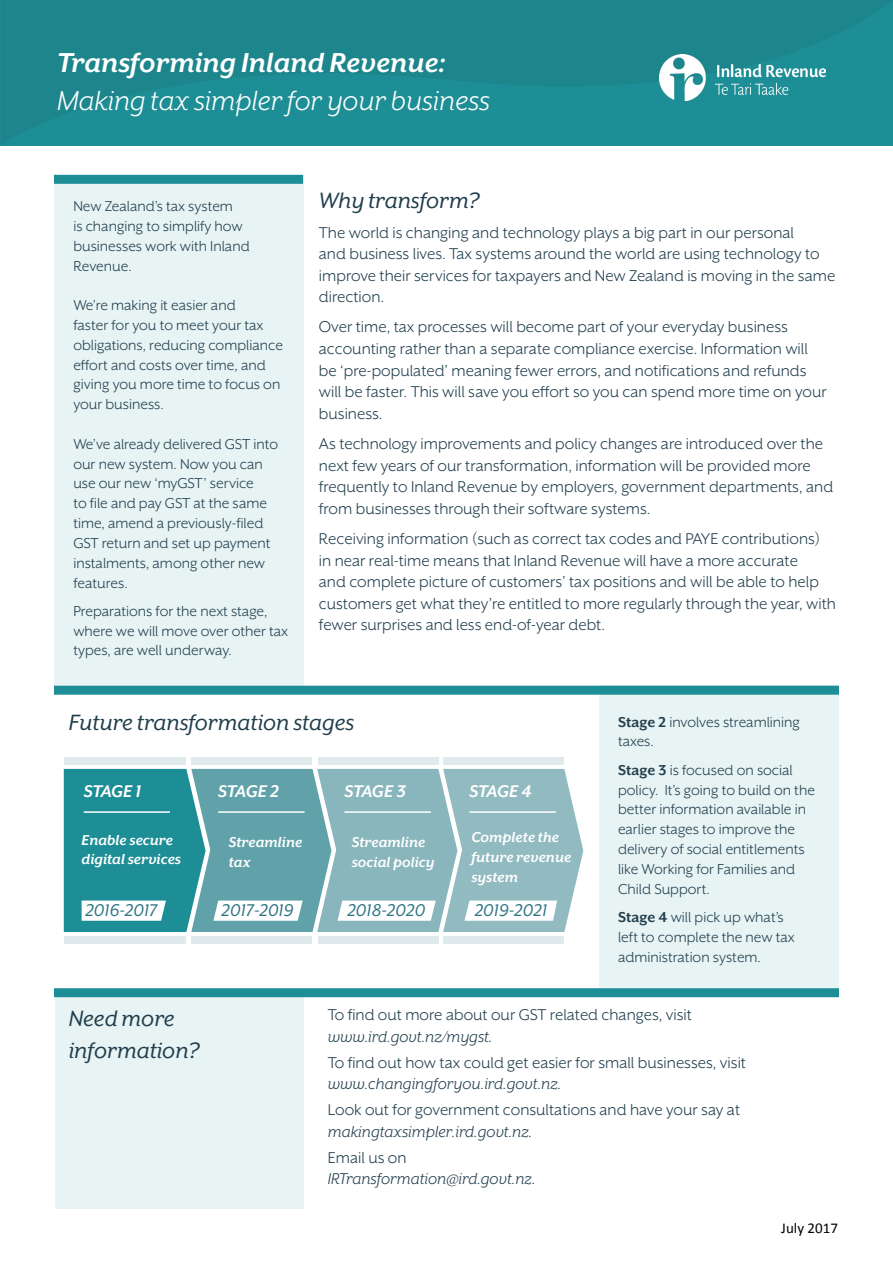
<style>
.page{position:relative;width:893px;height:1263px;background:#fff}
.page>*{position:absolute;margin:0;border:0;box-sizing:border-box;transform-origin:0 0}
.t1{font:italic 31.5px "Mr Eaves XL San OT";color:#fff}
.t2{font:italic 700 31.5px "Mr Eaves XL San OT";color:#fff}
.t3{font:italic 25.5px/31.5px "Mr Eaves XL San OT";color:#203e4c}
.t4{font:italic 19.5px "Mr Eaves XL San OT";color:#2c7382}
.t5{font:italic 700 19.5px "Mr Eaves XL San OT";letter-spacing:-.03em;color:#fff}
.t6{font:18px/21.6px "Mr Eaves XL San OT";color:#203e4c}
.t7{font:italic 18px/21.6px "Mr Eaves XL San OT";color:#203e4c}
.t8{font:16.5px/19.8px "Mr Eaves XL San OT";color:#203e4c}
.t9{font:italic 700 16.5px/19.8px "Mr Eaves XL San OT";color:#fff}
.t10{font:15px "Calibri";color:#000}
.s1{font-weight:700}
.s2{font-style:italic}
.s3{font-style:normal}
</style>
<div class="page">
<div style="left:55px;top:997px;width:248px;height:212px;background:#e8f3f4"></div>
<div style="left:54px;top:175px;width:249px;height:511px;background:#e8f3f4"></div>
<div style="left:600px;top:686px;width:239px;height:302px;background:#e8f3f4"></div>
<div style="left:54px;top:175px;width:249px;height:9px;background:#1d8e95"></div>
<div style="left:54px;top:686px;width:785px;height:9px;background:#1d8e95"></div>
<div style="left:54px;top:988px;width:785px;height:9px;background:#1d8e95"></div>
<svg style="left:64px;top:769px;width:519px;height:163px;background:#78b2b8"></svg>
<hr style="left:84px;top:811px;width:86px;height:2px;background:#fff">
<hr style="left:218px;top:811px;width:87px;height:2px;background:#fff">
<hr style="left:344px;top:811px;width:87px;height:2px;background:#fff">
<hr style="left:469px;top:811px;width:87px;height:2px;background:#fff">
<div style="left:64px;top:936px;width:122px;height:7px;background:#deeaec"></div>
<div style="left:64px;top:757px;width:122px;height:8px;background:#deeaec"></div>
<div style="left:191px;top:936px;width:121px;height:7px;background:#deeaec"></div>
<div style="left:191px;top:757px;width:121px;height:8px;background:#deeaec"></div>
<div style="left:318px;top:936px;width:121px;height:7px;background:#deeaec"></div>
<div style="left:318px;top:757px;width:121px;height:8px;background:#deeaec"></div>
<div style="left:443px;top:936px;width:121px;height:7px;background:#deeaec"></div>
<div style="left:443px;top:757px;width:121px;height:8px;background:#deeaec"></div>
<div style="left:0;top:0;width:893px;height:145px;background:#1d868d"></div>
<img style="left:660px;top:54px;width:166px;height:46px">
<p class="t2" style="left:57px;top:47px;width:390px">Transforming Inland Revenue:</p>
<p class="t1" style="left:57px;top:84px;width:434px">Making tax simpler for your business</p>
<p class="t8" style="left:73px;top:196px;width:178px">New Zealand’s tax system<br>is changing to simplify how businesses work with Inland<br>Revenue.</p>
<p class="t8" style="left:73px;top:295px;width:211px">We’re making it easier and<br>faster for you to meet your tax obligations, reducing compliance effort and costs over time, and giving you more time to focus on your business.</p>
<p class="t8" style="left:73px;top:434px;width:206px">We’ve already delivered GST into our new system. Now you can use our new ‘myGST’ service<br>to file and pay GST at the same time, amend a previously-filed<br>GST return and set up payment instalments, among other new features.</p>
<p class="t8" style="left:73px;top:601px;width:216px">Preparations for the next stage, where we will move over other tax types, are well underway.</p>
<p class="t3" style="left:319px;top:184px;width:162px">Why transform?</p>
<p class="t6" style="left:319px;top:221px;width:518px">The world is changing and technology plays a big part in our personal<br>and business lives. Tax systems around the world are using technology to improve their services for taxpayers and New Zealand is moving in the same direction.</p>
<p class="t6" style="left:319px;top:316px;width:509px">Over time, tax processes will become part of your everyday business accounting rather than a separate compliance exercise. Information will be ‘pre-populated’ meaning fewer errors, and notifications and refunds will be faster. This will save you effort so you can spend more time on your business.</p>
<p class="t6" style="left:319px;top:433px;width:516px">As technology improvements and policy changes are introduced over the next few years of our transformation, information will be provided more frequently to Inland Revenue by employers, government departments, and from businesses through their software systems.</p>
<p class="t6" style="left:319px;top:528px;width:519px">Receiving information (such as correct tax codes and PAYE contributions) in near real-time means that Inland Revenue will have a more accurate<br>and complete picture of customers’ tax positions and will be able to help customers get what they’re entitled to more regularly through the year, with fewer surprises and less end-of-year debt.</p>
<p class="t3" style="left:69px;top:706px;width:287px">Future transformation stages</p>
<p class="t8" style="left:618px;top:712px;width:184px"><span class="s1">Stage 2</span> involves streamlining taxes.</p>
<p class="t8" style="left:618px;top:760px;width:198px"><span class="s1">Stage 3</span> is focused on social policy. It’s going to build on the better information available in earlier stages to improve the delivery of social entitlements like Working for Families and<br>Child Support.</p>
<p class="t8" style="left:618px;top:907px;width:178px"><span class="s1">Stage 4</span> will pick up what’s left to complete the new tax administration system.</p>
<p class="t5" style="left:84px;top:781px;width:59px">STAGE 1</p>
<p class="t5" style="left:218px;top:781px;width:62px">STAGE 2</p>
<p class="t5" style="left:344px;top:781px;width:63px">STAGE 3</p>
<p class="t5" style="left:470px;top:781px;width:64px">STAGE 4</p>
<p class="t9" style="left:229px;top:832px;width:75px">Streamline tax</p>
<p class="t9" style="left:471px;top:827px;width:101px">Complete the future revenue system</p>
<p class="t9" style="left:82px;top:830px;width:93px">Enable secure</p>
<p class="t9" style="left:82px;top:849px;width:101px">digital services</p>
<p class="t4" style="left:85px;top:900px;width:73px">2016-2017</p>
<p class="t4" style="left:222px;top:900px;width:73px">2017-2019</p>
<p class="t4" style="left:347px;top:900px;width:79px">2018-2020</p>
<p class="t4" style="left:475px;top:900px;width:74px">2019-2021</p>
<p class="t9" style="left:352px;top:832px;width:84px">Streamline social policy</p>
<p class="t3" style="left:69px;top:1003px;width:132px">Need more information?</p>
<p class="t6" style="left:328px;top:1004px;width:366px">To find out more about our GST related changes, visit <span class="s2">www.ird.govt.nz/mygst.</span></p>
<p class="t6" style="left:328px;top:1052px;width:420px">To find out how tax could get easier for small businesses, visit <span class="s2">www.changingforyou.ird.govt.nz.</span></p>
<p class="t6" style="left:328px;top:1099px;width:414px">Look out for government consultations and have your say at <span class="s2">makingtaxsimpler.ird.govt.nz.</span></p>
<p class="t7" style="left:328px;top:1146px;width:209px"><span class="s3">Email us on<br></span>IRTransformation@ird.govt.nz.</p>
<p class="t10" style="left:781px;top:1219px;width:58px">July 2017</p>
</div>
